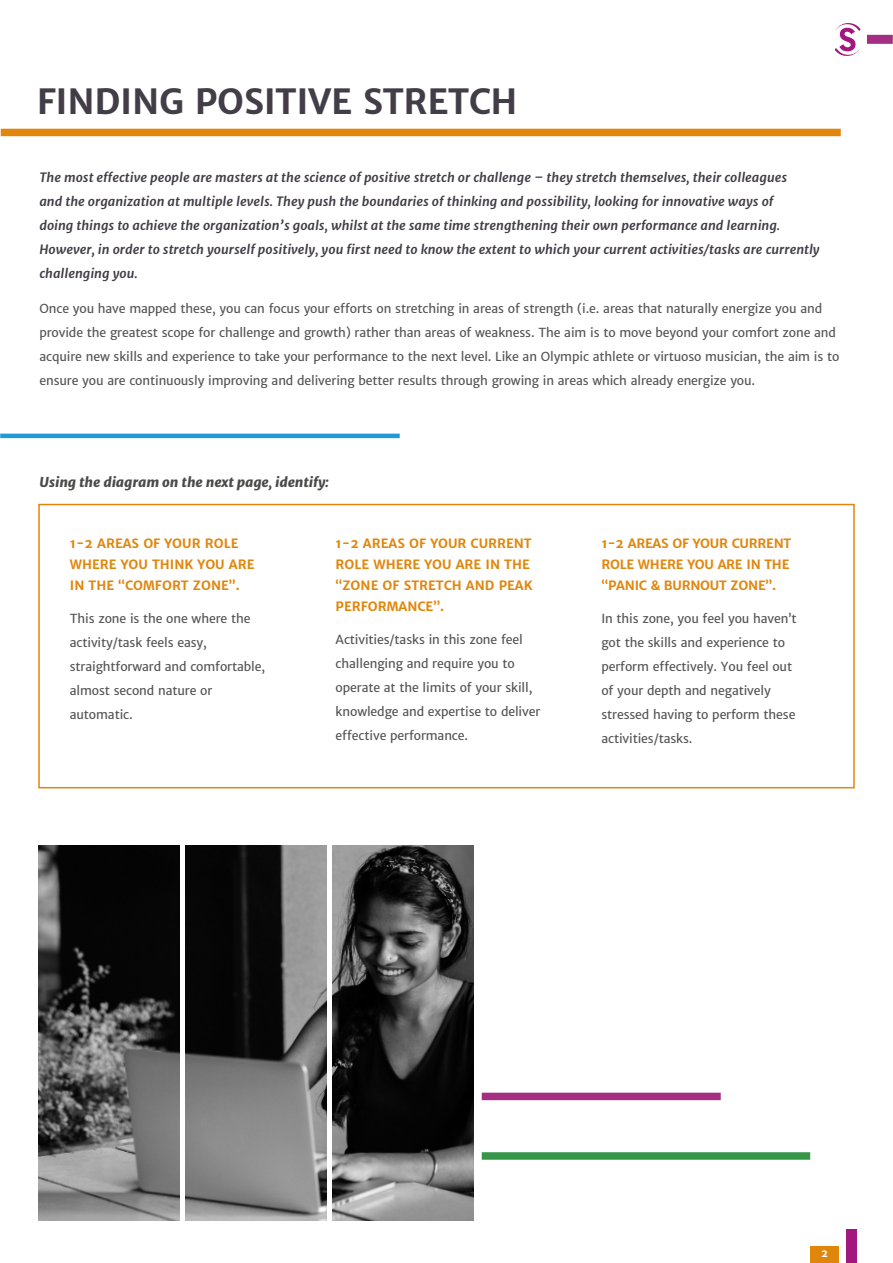
<style>
.page{position:relative;width:893px;height:1263px;background:#fff}
.page>*{position:absolute;margin:0;border:0;box-sizing:border-box;transform-origin:0 0}
.t1{font:700 34.5px "Merriweather Sans";letter-spacing:-.01em;color:#423d47}
.t2{font:italic 13.5px "Merriweather Sans Extra Bld";letter-spacing:-.01em;color:#4a4a49}
.t3{font:italic 700 12.75px/24px "Merriweather Sans";color:#423d47}
.t4{font:700 12.75px/21px "Merriweather Sans";color:#e1860d}
.t5{font:700 12.75px/21px "Merriweather Sans";letter-spacing:-.02em;color:#e1860d}
.t6{font:12.3px/24px "Merriweather Sans";letter-spacing:-.01em;color:#555454}
.t7{font:700 10.5px "Merriweather Sans";color:#fff}
</style>
<div class="page">
<div style="left:38px;top:504px;width:817px;height:284px;background:#fff;border:2px solid #e1860d"></div>
<div style="left:1px;top:129px;width:840px;height:7px;background:#e1860d"></div>
<div style="left:867px;top:35px;width:26px;height:9px;background:#a32e82"></div>
<div style="left:846px;top:1229px;width:10px;height:34px;background:#a3187f"></div>
<div style="left:810px;top:1246px;width:29px;height:17px;background:#e1860d"></div>
<svg style="left:835px;top:23px;width:25px;height:33px"></svg>
<hr style="left:0;top:434px;width:400px;height:4px;background:#209bd8">
<div style="left:482px;top:1152px;width:328px;height:8px;background:#369647"></div>
<div style="left:482px;top:1093px;width:239px;height:7px;background:#a32e82"></div>
<img style="left:333px;top:845px;width:141px;height:375px">
<img style="left:186px;top:845px;width:141px;height:375px">
<img style="left:39px;top:845px;width:141px;height:375px">
<h1 class="t1" style="left:37px;top:80px;width:482px">FINDING POSITIVE STRETCH</h1>
<p class="t3" style="left:39px;top:165px;width:782px">The most effective people are masters at the science of positive stretch or challenge – they stretch themselves, their colleagues<br>and the organization at multiple levels. They push the boundaries of thinking and possibility, looking for innovative ways of<br>doing things to achieve the organization’s goals, whilst at the same time strengthening their own performance and learning.<br>However, in order to stretch yourself positively, you first need to know the extent to which your current activities/tasks are currently challenging you.</p>
<p class="t6" style="left:39px;top:297px;width:801px">Once you have mapped these, you can focus your efforts on stretching in areas of strength (i.e. areas that naturally energize you and provide the greatest scope for challenge and growth) rather than areas of weakness. The aim is to move beyond your comfort zone and acquire new skills and experience to take your performance to the next level. Like an Olympic athlete or virtuoso musician, the aim is to ensure you are continuously improving and delivering better results through growing in areas which already energize you.</p>
<p class="t2" style="left:39px;top:473px;width:291px">Using the diagram on the next page, identify:</p>
<p class="t4" style="left:70px;top:533px;width:186px">1-2 AREAS OF YOUR ROLE<br>WHERE YOU THINK YOU ARE<br>IN THE “COMFORT ZONE”.</p>
<p class="t6" style="left:70px;top:606px;width:197px">This zone is the one where the activity/task feels easy, straightforward and comfortable, almost second nature or automatic.</p>
<p class="t4" style="left:336px;top:533px;width:199px">1-2 AREAS OF YOUR CURRENT<br>ROLE WHERE YOU ARE IN THE “ZONE OF STRETCH AND PEAK<br>PERFORMANCE”.</p>
<p class="t6" style="left:336px;top:627px;width:206px">Activities/tasks in this zone feel challenging and require you to operate at the limits of your skill, knowledge and expertise to deliver effective performance.</p>
<p class="t5" style="left:601px;top:533px;width:191px">1-2 AREAS OF YOUR CURRENT<br>ROLE WHERE YOU ARE IN THE “PANIC &amp; BURNOUT ZONE”.</p>
<p class="t6" style="left:601px;top:606px;width:197px">In this zone, you feel you haven’t got the skills and experience to perform effectively. You feel out of your depth and negatively stressed having to perform these activities/tasks.</p>
<p class="t7" style="left:821px;top:1246px;width:8px">2</p>
</div>
